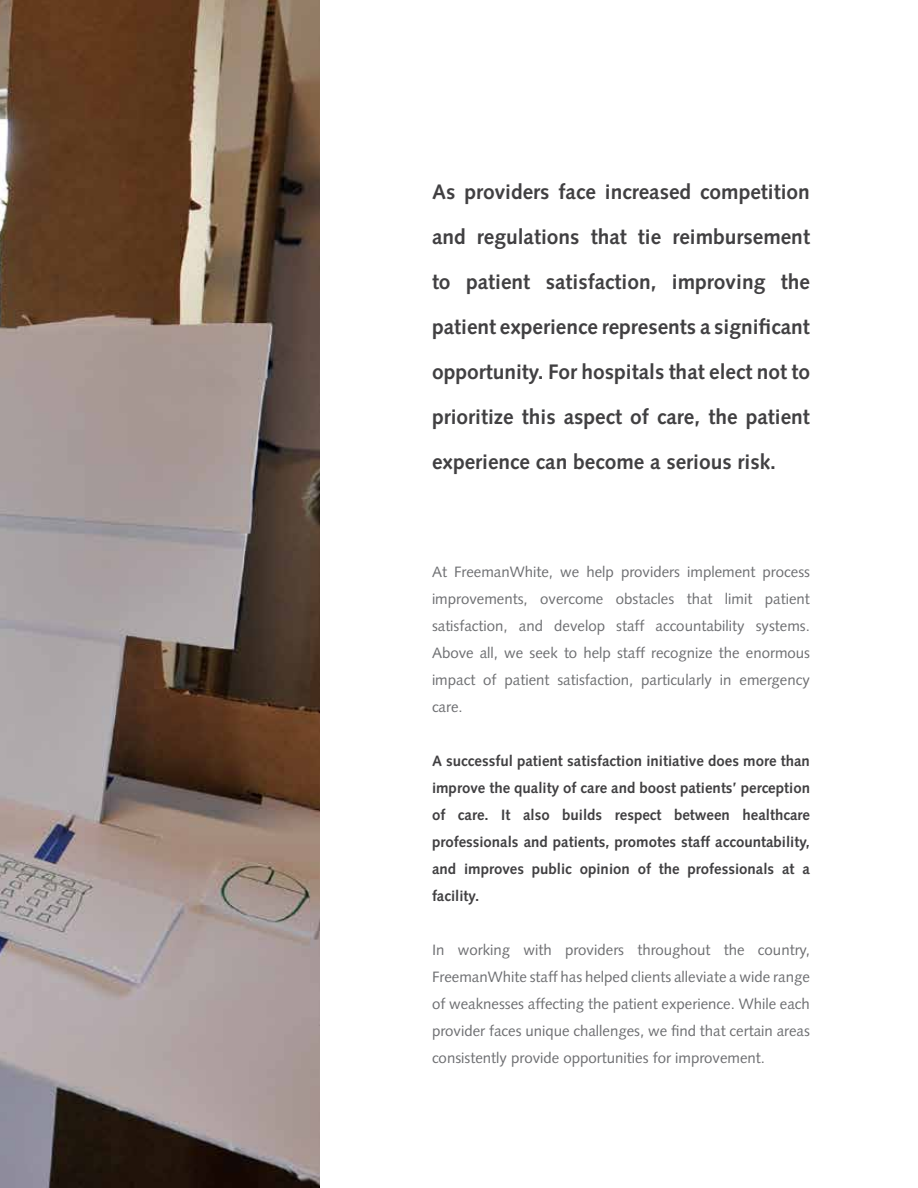
<style>
.page{position:relative;width:918px;height:1188px;background:#fff}
.page>*{position:absolute;margin:0;border:0;box-sizing:border-box;transform-origin:0 0}
.t1{font:700 21px/45px "Syntax";color:#414042;text-align:justify}
.t2{font:15px/27px "Syntax";color:#6d6e71;text-align:justify}
.t3{font:700 15px/27px "Syntax";color:#414042;text-align:justify}
</style>
<div class="page">
<img style="left:0;top:0;width:320px;height:1188px">
<p class="t1" style="left:432px;top:169px;width:380px">As providers face increased competition and regulations that tie reimbursement to patient satisfaction, improving the patient experience represents a significant opportunity. For hospitals that elect not to prioritize this aspect of care, the patient experience can become a serious risk.</p>
<p class="t2" style="left:432px;top:558px;width:380px">At FreemanWhite, we help providers implement process improvements, overcome obstacles that limit patient satisfaction, and develop staff accountability systems.<br>Above all, we seek to help staff recognize the enormous impact of patient satisfaction, particularly in emergency care.</p>
<p class="t3" style="left:432px;top:747px;width:380px">A successful patient satisfaction initiative does more than improve the quality of care and boost patients’ perception of care. It also builds respect between healthcare professionals and patients, promotes staff accountability, and improves public opinion of the professionals at a facility.</p>
<p class="t2" style="left:432px;top:936px;width:379px">In working with providers throughout the country, FreemanWhite staff has helped clients alleviate a wide range of weaknesses affecting the patient experience. While each provider faces unique challenges, we find that certain areas consistently provide opportunities for improvement.</p>
</div>
